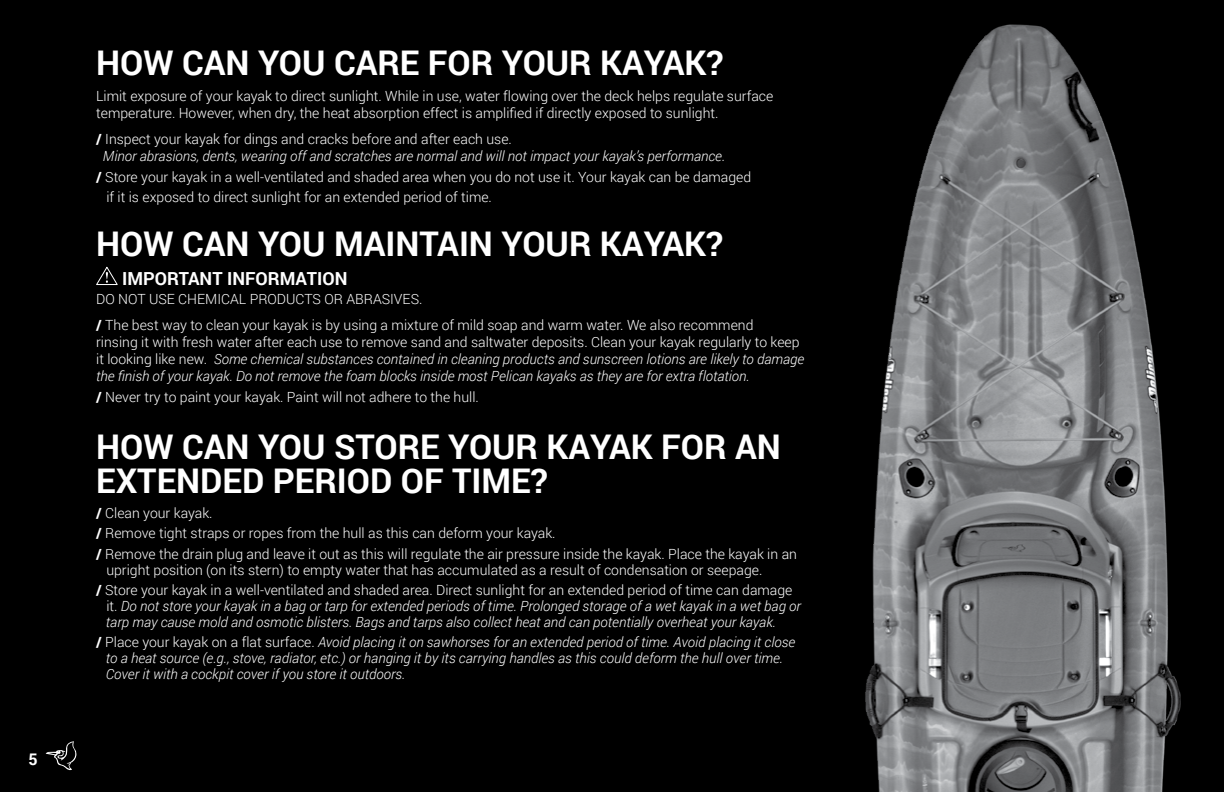
<style>
.page{position:relative;width:1224px;height:792px;background:#000}
.page>*{position:absolute;margin:0;border:0;box-sizing:border-box;transform-origin:0 0}
.t1{font:700 34px/34px "Roboto";color:#fff}
.t2{font:700 18px "Roboto";color:#fff}
.t3{font:700 16px "Roboto";color:#fff}
.t4{font:italic 300 14px/17px "Roboto";color:#fff}
.t5{font:300 14px/20.4px "Roboto";color:#fff}
.s1{font-weight:700;font-style:normal}
.s2{font-style:normal}
.s3{font-weight:700}
</style>
<div class="page">
<svg style="left:96px;top:266px;width:22px;height:19px"></svg>
<img style="left:865px;top:24px;width:316px;height:768px">
<svg style="left:46px;top:741px;width:30px;height:29px"></svg>
<p class="t3" style="left:28px;top:748px;width:11px">5</p>
<h1 class="t1" style="left:96px;top:44px;width:629px">HOW CAN YOU CARE FOR YOUR KAYAK?</h1>
<p class="t5" style="left:96px;top:87px;width:679px;line-height:17px">Limit exposure of your kayak to direct sunlight. While in use, water flowing over the deck helps regulate surface temperature. However, when dry, the heat absorption effect is amplified if directly exposed to sunlight.</p>
<p class="t4" style="left:103px;top:130px;width:624px;text-indent:-7px"><span class="s1">/</span> <span class="s2">Inspect your kayak for dings and cracks before and after each use.<br></span>Minor abrasions, dents, wearing off and scratches are normal and will not impact your kayak’s performance.</p>
<p class="t5" style="left:106px;top:167px;width:646px;text-indent:-10px"><span class="s3">/</span> Store your kayak in a well-ventilated and shaded area when you do not use it. Your kayak can be damaged if it is exposed to direct sunlight for an extended period of time.</p>
<h1 class="t1" style="left:96px;top:226px;width:629px">HOW CAN YOU MAINTAIN YOUR KAYAK?</h1>
<p class="t2" style="left:122px;top:266px;width:227px">IMPORTANT INFORMATION</p>
<p class="t5" style="left:96px;top:285px;width:659px;line-height:26px">DO NOT USE CHEMICAL PRODUCTS OR ABRASIVES.<br><span class="s3">/</span> The best way to clean your kayak is by using a mixture of mild soap and warm water. We also recommend</p>
<p class="t4" style="left:96px;top:333px;width:710px"><span class="s2">rinsing it with fresh water after each use to remove sand and saltwater deposits. Clean your kayak regularly to keep it looking like new.</span> Some chemical substances contained in cleaning products and sunscreen lotions are likely to damage the finish of your kayak. Do not remove the foam blocks inside most Pelican kayaks as they are for extra flotation.</p>
<p class="t5" style="left:96px;top:387px;width:384px"><span class="s3">/</span> Never try to paint your kayak. Paint will not adhere to the hull.</p>
<h1 class="t1" style="left:96px;top:429px;width:686px">HOW CAN YOU STORE YOUR KAYAK FOR AN<br>EXTENDED PERIOD OF TIME?</h1>
<p class="t5" style="left:96px;top:502px;width:702px"><span class="s3">/</span> Clean your kayak.<br><span class="s3">/</span> Remove tight straps or ropes from the hull as this can deform your kayak.<br><span class="s3">/</span> Remove the drain plug and leave it out as this will regulate the air pressure inside the kayak. Place the kayak in an</p>
<p class="t5" style="left:96px;top:559px;width:698px;text-indent:10px">upright position (on its stern) to empty water that has accumulated as a result of condensation or seepage.<br><span class="s3">/</span> Store your kayak in a well-ventilated and shaded area. Direct sunlight for an extended period of time can damage</p>
<p class="t4" style="left:106px;top:598px;width:697px;line-height:16px"><span class="s2">it.</span> Do not store your kayak in a bag or tarp for extended periods of time. Prolonged storage of a wet kayak in a wet bag or tarp may cause mold and osmotic blisters. Bags and tarps also collect heat and can potentially overheat your kayak.</p>
<p class="t4" style="left:106px;top:634px;width:691px;line-height:16px;text-indent:-10px"><span class="s1">/</span> <span class="s2">Place your kayak on a flat surface.</span> Avoid placing it on sawhorses for an extended period of time. Avoid placing it close to a heat source (e.g., stove, radiator, etc.) or hanging it by its carrying handles as this could deform the hull over time.<br>Cover it with a cockpit cover if you store it outdoors.</p>
</div>
